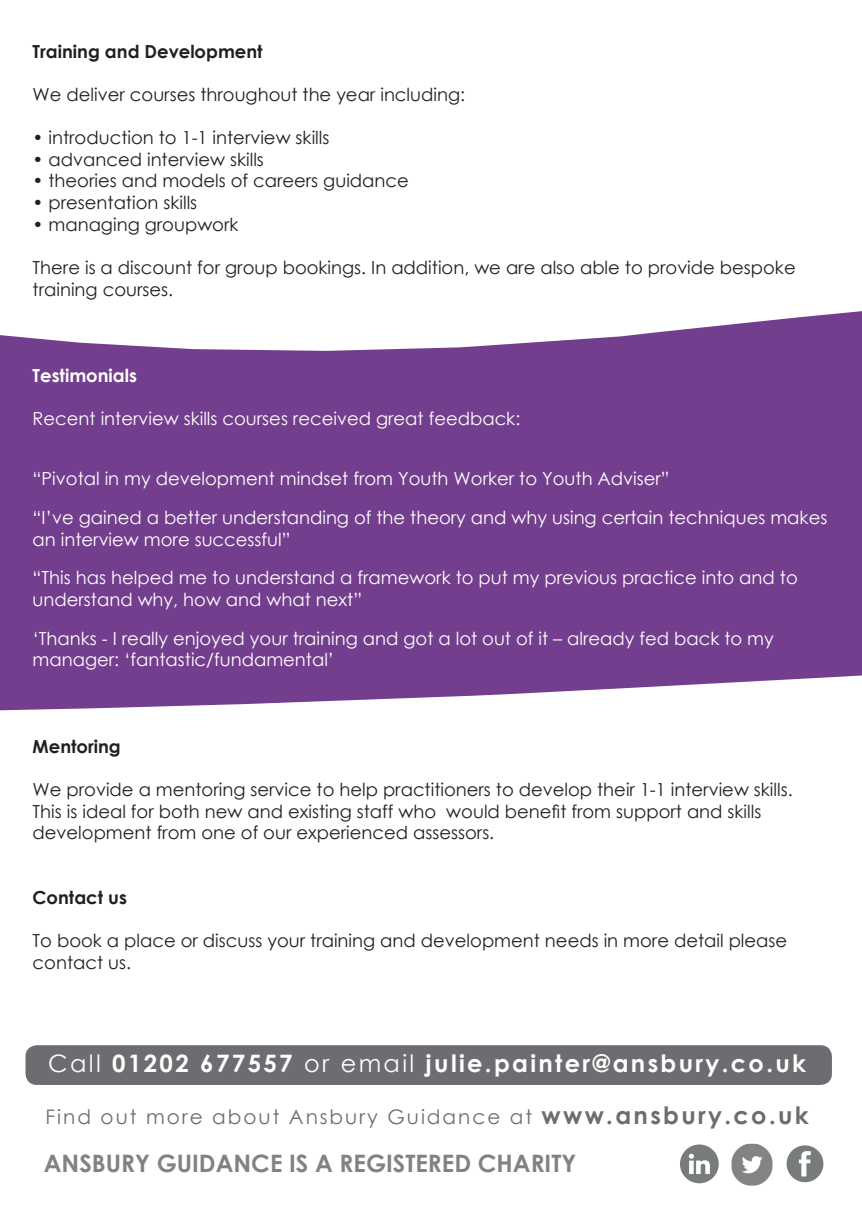
<style>
.page{position:relative;width:862px;height:1214px;background:#fff}
.page>*{position:absolute;margin:0;border:0;box-sizing:border-box;transform-origin:0 0}
.t1{font:700 24px "Century Gothic";letter-spacing:.1em;color:#fff}
.t2{font:700 24px "Century Gothic";color:#808285}
.t3{font:20px "Century Gothic";letter-spacing:.1em;color:#6c6d70}
.t4{font:18px/21.6px "Century Gothic";color:#231f20}
.t5{font:18px/21.6px "Century Gothic";color:#fff}
.t6{font:700 18px "Century Gothic";color:#231f20}
.t7{font:700 18px "Century Gothic";color:#fff}
.s1{font-weight:400}
.s2{font-weight:700;font-size:24px}
</style>
<div class="page">
<svg style="left:0;top:311px;width:862px;height:328px;background:#7f4e96"></svg>
<svg style="left:0;top:639px;width:862px;height:72px;fill:#733e8d"></svg>
<div style="left:26px;top:1045px;width:806px;height:39px;background:#6c6d70;border-radius:11px"></div>
<svg style="left:680px;top:1144px;width:39px;height:39px"></svg>
<svg style="left:786px;top:1145px;width:37px;height:36px"></svg>
<img style="left:731px;top:1143px;width:42px;height:43px">
<p class="t6" style="left:33px;top:38px;width:232px">Training and Development</p>
<p class="t4" style="left:33px;top:83px;width:434px">We deliver courses throughout the year including:</p>
<p class="t4" style="left:33px;top:127px;width:298px">• introduction to 1-1 interview skills</p>
<p class="t4" style="left:33px;top:148px;width:233px">• advanced interview skills</p>
<p class="t4" style="left:33px;top:170px;width:378px">• theories and models of careers guidance</p>
<p class="t4" style="left:33px;top:191px;width:166px">• presentation skills</p>
<p class="t4" style="left:33px;top:213px;width:207px">• managing groupwork</p>
<p class="t4" style="left:33px;top:256px;width:764px">There is a discount for group bookings. In addition, we are also able to provide bespoke training courses.</p>
<p class="t7" style="left:33px;top:362px;width:106px">Testimonials</p>
<p class="t5" style="left:33px;top:407px;width:489px">Recent interview skills courses received great feedback:</p>
<p class="t5" style="left:33px;top:468px;width:638px">“Pivotal in my development mindset from Youth Worker to Youth Adviser”</p>
<p class="t5" style="left:33px;top:506px;width:796px">“I’ve gained a better understanding of the theory and why using certain techniques makes an interview more successful”</p>
<p class="t5" style="left:33px;top:566px;width:766px">“This has helped me to understand a framework to put my previous practice into and to understand why, how and what next”</p>
<p class="t5" style="left:33px;top:627px;width:743px">‘Thanks - I really enjoyed your training and got a lot out of it – already fed back to my manager: ‘fantastic/fundamental’</p>
<p class="t6" style="left:33px;top:732px;width:90px">Mentoring</p>
<p class="t4" style="left:33px;top:778px;width:761px">We provide a mentoring service to help practitioners to develop their 1-1 interview skills.<br>This is ideal for both new and existing staff who would benefit from support and skills development from one of our experienced assessors.</p>
<p class="t6" style="left:33px;top:883px;width:96px">Contact us</p>
<p class="t4" style="left:33px;top:929px;width:756px">To book a place or discuss your training and development needs in more detail please contact us.</p>
<p class="t1" style="left:48px;top:1045px;width:759px"><span class="s1">Call</span> 01202 677557 <span class="s1">or email</span> julie.painter@ansbury.co.uk</p>
<p class="t3" style="left:46px;top:1102px;width:764px">Find out more about Ansbury Guidance at <span class="s2">www.ansbury.co.uk</span></p>
<p class="t2" style="left:44px;top:1144px;width:534px">ANSBURY GUIDANCE IS A REGISTERED CHARITY</p>
</div>
